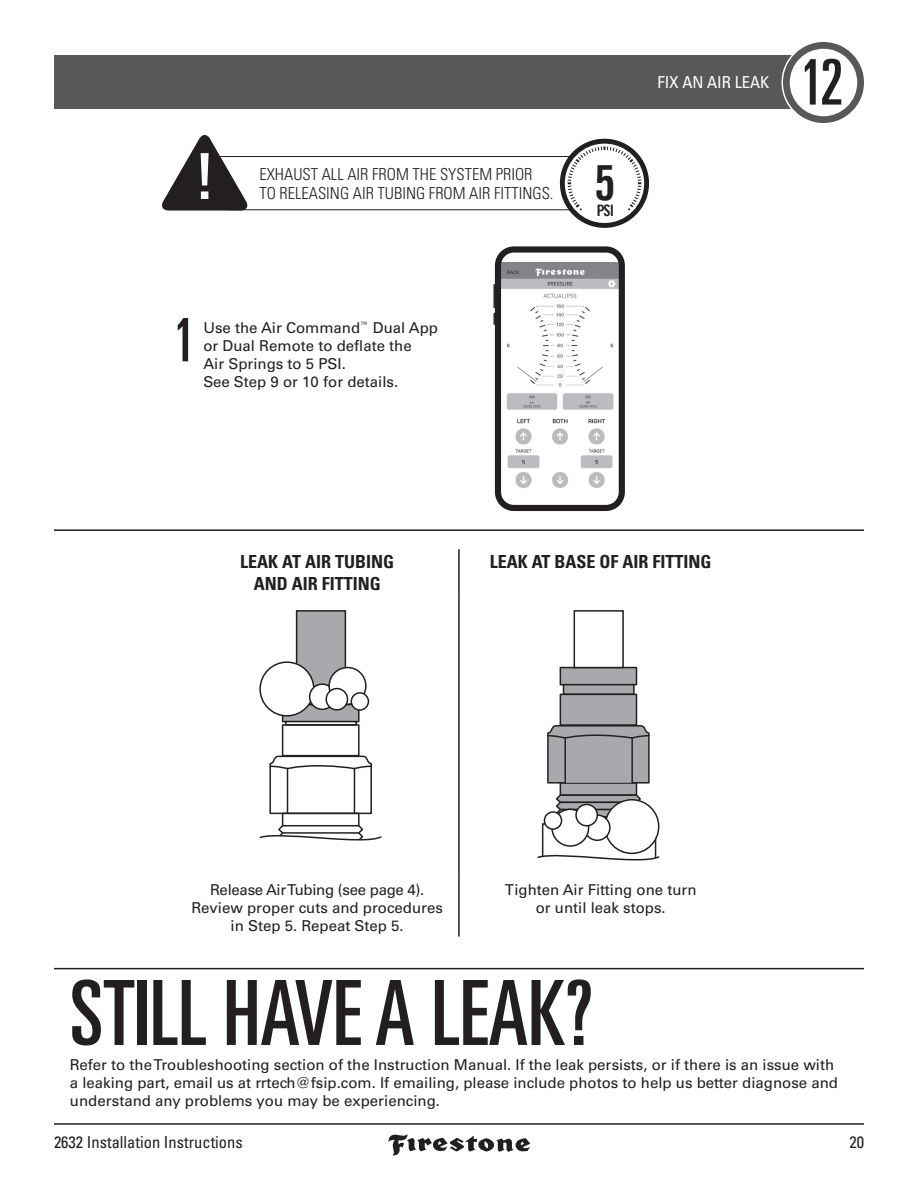
<style>
.page{position:relative;width:918px;height:1188px;background:#fff}
.page>*{position:absolute;margin:0;border:0;box-sizing:border-box;transform-origin:0 0}
.t1{font:ultra-condensed 90px "Univers LT Std";color:#231f20}
.t2{font:ultra-condensed 63px "Univers LT Std";color:#231f20}
.t3{font:ultra-condensed 60px "Univers LT Std";color:#231f20}
.t4{font:48.45px "Trade Gothic LT Bold Cond Twenty";color:#231f20}
.t5{font:700 condensed 18px/21.6px "Univers LT Std";color:#231f20;text-align:center}
.t6{font:300 condensed 16.5px/19.8px "Univers LT Std";color:#231f20}
.t7{font:condensed 16.5px "Univers LT Std";color:#231f20}
.t8{font:condensed 16.5px "Univers LT Std";color:#fff}
.t9{font:15.75px "Trade Gothic LT Bold Cond Twenty";color:#231f20}
.t10{font:15px/18px "Univers LT Std";color:#231f20}
</style>
<div class="page">
<hr style="left:54px;top:1123px;width:810px;height:2px;background:#231f20">
<svg style="left:388px;top:1134px;width:142px;height:22px"></svg>
<div style="left:54px;top:56px;width:783px;height:54px;background:#57585a"></div>
<div style="left:782px;top:40px;width:84px;height:84px;border:3px solid #fff;border-radius:50%"></div>
<div style="left:783px;top:42px;width:81px;height:81px;background:#57585a;border-radius:50%"></div>
<div style="left:790px;top:49px;width:67px;height:67px;background:#fff;border-radius:50%"></div>
<hr style="left:54px;top:529px;width:810px;height:2px;background:#231f20">
<hr style="left:54px;top:968px;width:810px;height:1px;background:#231f20">
<hr style="left:458px;top:549px;width:2px;height:47px;background:#231f20">
<hr style="left:458px;top:596px;width:2px;height:282px;background:#231f20">
<hr style="left:458px;top:878px;width:2px;height:59px;background:#231f20">
<div style="left:283px;top:705px;width:76px;height:17px;background:#a8a9ad"></div>
<div style="left:285px;top:721px;width:72px;height:5px;border:2px solid #231f20"></div>
<div style="left:297px;top:611px;width:48px;height:94px;background:#a8a9ad"></div>
<div style="left:296px;top:610px;width:50px;height:95px;border:2px solid #231f20"></div>
<div style="left:282px;top:724px;width:78px;height:32px;border:2px solid #231f20"></div>
<svg style="left:269px;top:755px;width:103px;height:60px"></svg>
<svg style="left:259px;top:824px;width:123px;height:17px"></svg>
<div style="left:260px;top:662px;width:54px;height:54px;background:#fff;border-radius:50%"></div>
<div style="left:259px;top:661px;width:56px;height:56px;border:2px solid #231f20;border-radius:50%"></div>
<div style="left:310px;top:684px;width:25px;height:25px;background:#fff;border-radius:50%"></div>
<div style="left:309px;top:683px;width:27px;height:27px;border:2px solid #231f20;border-radius:50%"></div>
<div style="left:329px;top:668px;width:37px;height:36px;background:#fff;border-radius:50%"></div>
<div style="left:328px;top:667px;width:39px;height:38px;border:2px solid #231f20;border-radius:50%"></div>
<div style="left:326px;top:689px;width:22px;height:21px;background:#fff;border-radius:50%"></div>
<div style="left:326px;top:688px;width:22px;height:23px;border:2px solid #231f20;border-radius:50%"></div>
<div style="left:351px;top:693px;width:17px;height:17px;background:#fff;border-radius:50%"></div>
<div style="left:351px;top:692px;width:18px;height:19px;border:2px solid #231f20;border-radius:50%"></div>
<div style="left:560px;top:668px;width:76px;height:17px;background:#a8a9ad"></div>
<div style="left:560px;top:667px;width:77px;height:18px;border:2px solid #231f20"></div>
<div style="left:564px;top:685px;width:70px;height:9px;background:#a8a9ad"></div>
<div style="left:563px;top:684px;width:72px;height:11px;border:2px solid #231f20"></div>
<div style="left:574px;top:610px;width:50px;height:58px;border:2px solid #231f20"></div>
<div style="left:560px;top:694px;width:76px;height:31px;background:#a8a9ad"></div>
<div style="left:560px;top:694px;width:77px;height:32px;border:2px solid #231f20"></div>
<div style="left:560px;top:783px;width:76px;height:12px;background:#a8a9ad"></div>
<svg style="left:547px;top:724px;width:103px;height:60px;background:#99999c"></svg>
<svg style="left:537px;top:794px;width:123px;height:67px"></svg>
<div style="left:605px;top:800px;width:54px;height:53px;background:#fff;border-radius:50%"></div>
<div style="left:604px;top:799px;width:55px;height:55px;border:2px solid #231f20;border-radius:50%"></div>
<div style="left:585px;top:815px;width:25px;height:25px;background:#fff;border-radius:50%"></div>
<div style="left:584px;top:814px;width:27px;height:27px;border:2px solid #231f20;border-radius:50%"></div>
<div style="left:552px;top:809px;width:37px;height:37px;background:#fff;border-radius:50%"></div>
<div style="left:551px;top:809px;width:38px;height:38px;border:2px solid #231f20;border-radius:50%"></div>
<div style="left:576px;top:804px;width:21px;height:22px;background:#fff;border-radius:50%"></div>
<div style="left:575px;top:804px;width:23px;height:23px;border:2px solid #231f20;border-radius:50%"></div>
<div style="left:544px;top:812px;width:18px;height:17px;background:#fff;border-radius:50%"></div>
<div style="left:544px;top:811px;width:18px;height:19px;border:2px solid #231f20;border-radius:50%"></div>
<svg style="left:560px;top:139px;width:89px;height:89px"></svg>
<svg style="left:162px;top:135px;width:480px;height:87px"></svg>
<svg style="left:494px;top:246px;width:131px;height:265px"></svg>
<p class="t6" style="left:259px;top:164px;width:296px">EXHAUST ALL AIR FROM THE SYSTEM PRIOR<br>TO RELEASING AIR TUBING FROM AIR FITTINGS.</p>
<h3 class="t4" style="left:594px;top:153px;width:23px">5</h3>
<p class="t9" style="left:597px;top:201px;width:19px">PSI</p>
<h3 class="t3" style="left:173px;top:306px;width:24px">1</h3>
<p class="t10" style="left:203px;top:318px;width:236px">Use the Air Command<sup>™</sup> Dual App or Dual Remote to deflate the<br>Air Springs to 5 PSI.<br>See Step 9 or 10 for details.</p>
<p class="t8" style="left:658px;top:72px;width:113px">FIX AN AIR LEAK</p>
<h2 class="t2" style="left:800px;top:46px;width:45px">12</h2>
<p class="t5" style="left:240px;top:551px;width:155px">LEAK AT AIR TUBING<br>AND AIR FITTING</p>
<p class="t5" style="left:490px;top:551px;width:223px">LEAK AT BASE OF AIR FITTING</p>
<p class="t10" style="left:191px;top:880px;width:253px;text-align:center">Release AirTubing (see page 4).<br>Review proper cuts and procedures in Step 5. Repeat Step 5.</p>
<p class="t10" style="left:505px;top:880px;width:193px;text-align:center">Tighten Air Fitting one turn or until leak stops.</p>
<h1 class="t1" style="left:70px;top:962px;width:525px">STILL HAVE A LEAK?</h1>
<p class="t10" style="left:70px;top:1055px;width:770px">Refer to theTroubleshooting section of the Instruction Manual. If the leak persists, or if there is an issue with a leaking part, email us at rrtech@fsip.com. If emailing, please include photos to help us better diagnose and understand any problems you may be experiencing.</p>
<p class="t7" style="left:54px;top:1132px;width:190px">2632 Installation Instructions</p>
<p class="t7" style="left:849px;top:1132px;width:16px">20</p>
</div>
